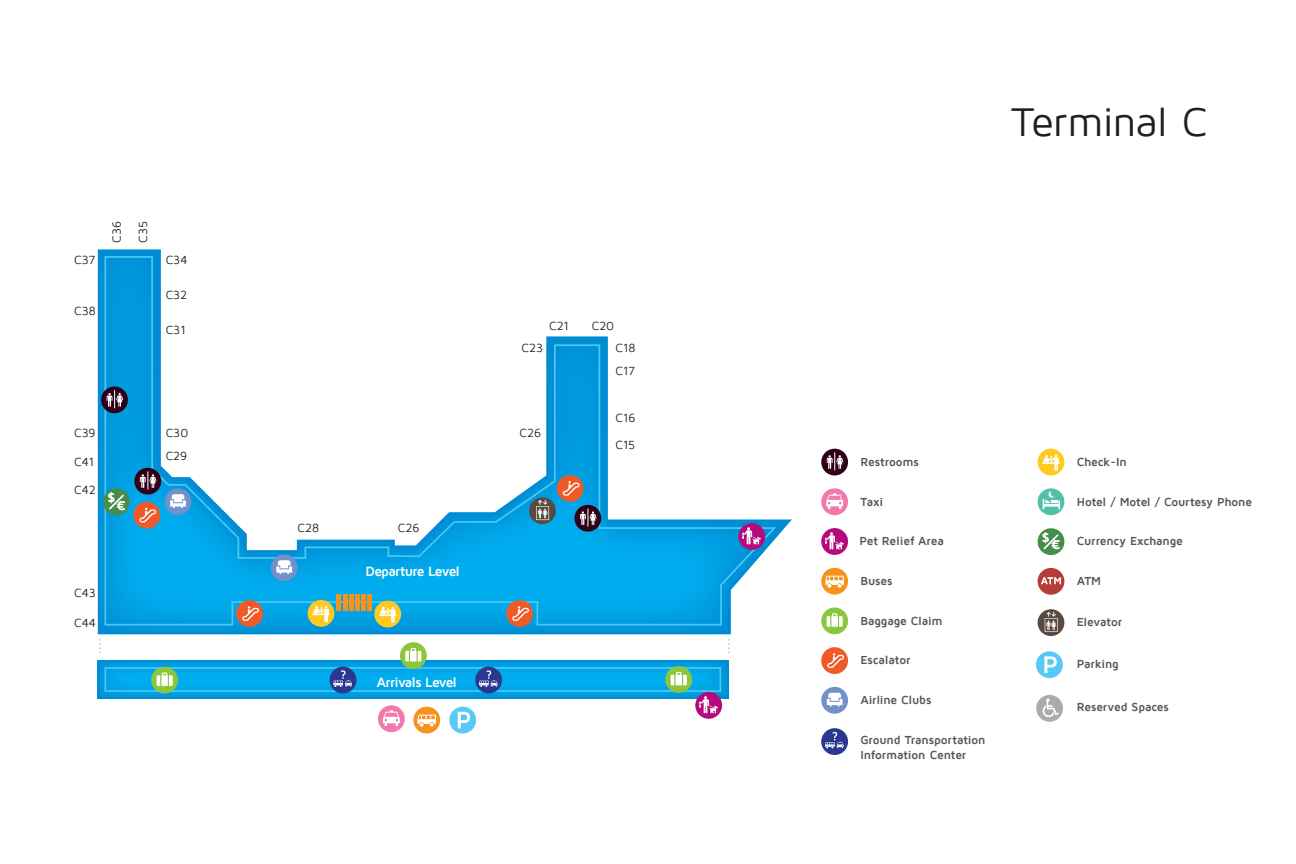
<style>
.page{position:relative;width:1296px;height:864px;background:#fff}
.page>*{position:absolute;margin:0;border:0;box-sizing:border-box;transform-origin:0 0}
.t1{font:41.2px "Maven Pro";letter-spacing:-.02em;color:#221f20}
.t2{font:700 13.8px "Maven Pro";letter-spacing:-.055em;color:#fff}
.t3{font:700 13.1px "Maven Pro";color:#fff}
.t4{font:12.1px/22.7px "Maven Pro";color:#221f20}
.t5{font:700 12px/14.4px "Maven Pro";letter-spacing:-.01em;color:#555658}
</style>
<div class="page">
<svg style="left:98px;top:250px;width:694px;height:384px"></svg>
<div style="left:98px;top:661px;width:631px;height:38px;background:linear-gradient(to bottom,#00a3e6,#009ee2)"></div>
<svg style="left:104px;top:255px;width:674px;height:371px"></svg>
<div style="left:104px;top:667px;width:617px;height:25px;border:2px solid #48c8f4"></div>
<hr style="left:368px;top:594px;width:4px;height:17px;background:#f7931d">
<hr style="left:362px;top:594px;width:4px;height:17px;background:#f7931d">
<hr style="left:355px;top:594px;width:4px;height:17px;background:#f7931d">
<hr style="left:349px;top:594px;width:4px;height:17px;background:#f7931d">
<hr style="left:343px;top:594px;width:4px;height:17px;background:#f7931d">
<hr style="left:337px;top:594px;width:4px;height:17px;background:#f7931d">
<svg style="left:99px;top:639px;width:2px;height:15px"></svg>
<svg style="left:728px;top:639px;width:2px;height:15px"></svg>
<div style="left:821px;top:449px;width:27px;height:26px;background:#2f0118;border-radius:50%"></div>
<svg style="left:827px;top:452px;width:16px;height:18px"></svg>
<div style="left:574px;top:505px;width:27px;height:27px;background:#2f0118;border-radius:50%"></div>
<svg style="left:580px;top:509px;width:17px;height:18px"></svg>
<div style="left:101px;top:386px;width:27px;height:27px;background:#2f0118;border-radius:50%"></div>
<svg style="left:107px;top:390px;width:16px;height:18px"></svg>
<div style="left:134px;top:468px;width:27px;height:27px;background:#2f0118;border-radius:50%"></div>
<svg style="left:140px;top:471px;width:16px;height:18px"></svg>
<svg style="left:821px;top:568px;width:27px;height:27px"></svg>
<svg style="left:825px;top:576px;width:19px;height:12px"></svg>
<div style="left:821px;top:607px;width:27px;height:27px;background:#8cc63e;border-radius:50%"></div>
<svg style="left:827px;top:613px;width:16px;height:14px"></svg>
<svg style="left:400px;top:642px;width:27px;height:27px"></svg>
<svg style="left:405px;top:648px;width:16px;height:13px"></svg>
<svg style="left:665px;top:666px;width:27px;height:27px"></svg>
<svg style="left:671px;top:672px;width:16px;height:13px"></svg>
<div style="left:151px;top:667px;width:27px;height:26px;background:#8cc63e;border-radius:50%"></div>
<svg style="left:157px;top:672px;width:16px;height:14px"></svg>
<div style="left:821px;top:488px;width:27px;height:27px;background:#f179ae;border-radius:50%"></div>
<svg style="left:826px;top:493px;width:17px;height:16px"></svg>
<svg style="left:413px;top:707px;width:27px;height:27px"></svg>
<svg style="left:418px;top:715px;width:18px;height:12px"></svg>
<div style="left:378px;top:705px;width:27px;height:27px;background:#f179ae;border-radius:50%"></div>
<svg style="left:383px;top:710px;width:17px;height:16px"></svg>
<div style="left:821px;top:647px;width:27px;height:27px;background:#f05a28;border-radius:50%"></div>
<svg style="left:827px;top:653px;width:17px;height:15px"></svg>
<div style="left:506px;top:600px;width:27px;height:27px;background:#f05a28;border-radius:50%"></div>
<svg style="left:512px;top:606px;width:17px;height:15px"></svg>
<div style="left:236px;top:600px;width:27px;height:27px;background:#f05a28;border-radius:50%"></div>
<svg style="left:242px;top:606px;width:17px;height:15px"></svg>
<div style="left:133px;top:502px;width:27px;height:27px;background:#f05a28;border-radius:50%"></div>
<svg style="left:139px;top:508px;width:17px;height:15px"></svg>
<div style="left:557px;top:475px;width:27px;height:27px;background:#f05a28;border-radius:50%"></div>
<svg style="left:563px;top:481px;width:17px;height:15px"></svg>
<div style="left:821px;top:687px;width:27px;height:27px;background:#7291ca;border-radius:50%"></div>
<svg style="left:827px;top:693px;width:16px;height:14px"></svg>
<div style="left:271px;top:554px;width:27px;height:27px;background:#7291ca;border-radius:50%"></div>
<svg style="left:276px;top:560px;width:16px;height:14px"></svg>
<div style="left:165px;top:488px;width:26px;height:27px;background:#7291ca;border-radius:50%"></div>
<svg style="left:170px;top:494px;width:16px;height:14px"></svg>
<div style="left:821px;top:728px;width:27px;height:27px;background:#2a388f;border-radius:50%"></div>
<svg style="left:825px;top:732px;width:19px;height:16px"></svg>
<div style="left:475px;top:667px;width:27px;height:26px;background:#2a388f;border-radius:50%"></div>
<svg style="left:479px;top:670px;width:19px;height:17px"></svg>
<div style="left:330px;top:667px;width:26px;height:26px;background:#2a388f;border-radius:50%"></div>
<svg style="left:333px;top:670px;width:19px;height:17px"></svg>
<div style="left:1038px;top:449px;width:26px;height:26px;background:#ffc91f;border-radius:50%"></div>
<svg style="left:1042px;top:455px;width:18px;height:16px"></svg>
<div style="left:374px;top:601px;width:27px;height:27px;background:#ffc91f;border-radius:50%"></div>
<svg style="left:379px;top:607px;width:18px;height:16px"></svg>
<div style="left:308px;top:600px;width:26px;height:27px;background:#ffc91f;border-radius:50%"></div>
<svg style="left:312px;top:606px;width:18px;height:16px"></svg>
<svg style="left:1038px;top:488px;width:26px;height:27px"></svg>
<svg style="left:1043px;top:491px;width:17px;height:18px"></svg>
<div style="left:103px;top:488px;width:27px;height:27px;background:#478d47;border-radius:50%"></div>
<svg style="left:107px;top:494px;width:19px;height:18px"></svg>
<svg style="left:529px;top:497px;width:27px;height:27px"></svg>
<svg style="left:536px;top:500px;width:13px;height:20px"></svg>
<div style="left:821px;top:528px;width:27px;height:27px;background:#b40a7b;border-radius:50%"></div>
<svg style="left:825px;top:532px;width:19px;height:18px"></svg>
<div style="left:695px;top:692px;width:27px;height:27px;background:#b40a7b;border-radius:50%"></div>
<svg style="left:699px;top:696px;width:19px;height:18px"></svg>
<div style="left:738px;top:523px;width:27px;height:27px;background:#b40a7b;border-radius:50%"></div>
<svg style="left:742px;top:527px;width:19px;height:18px"></svg>
<div style="left:1038px;top:568px;width:26px;height:27px;background:#b53d35;border-radius:50%"></div>
<svg style="left:1041px;top:577px;width:20px;height:7px"></svg>
<div style="left:1038px;top:528px;width:26px;height:27px;background:#478d47;border-radius:50%"></div>
<svg style="left:1043px;top:534px;width:16px;height:16px"></svg>
<div style="left:1038px;top:609px;width:26px;height:27px;background:#594a41;border-radius:50%"></div>
<svg style="left:1045px;top:612px;width:13px;height:20px"></svg>
<div style="left:1036px;top:651px;width:27px;height:27px;background:#56caf5;border-radius:50%"></div>
<svg style="left:1044px;top:656px;width:13px;height:17px"></svg>
<div style="left:1036px;top:695px;width:27px;height:27px;background:#a9abad;border-radius:50%"></div>
<svg style="left:1042px;top:698px;width:17px;height:19px"></svg>
<svg style="left:449px;top:707px;width:27px;height:27px"></svg>
<svg style="left:458px;top:712px;width:12px;height:16px"></svg>
<h1 class="t1" style="left:1011px;top:98px;width:198px">Terminal C</h1>
<p class="t4" style="left:74px;top:248px;width:23px">C37</p>
<p class="t4" style="left:74px;top:299px;width:23px">C38</p>
<p class="t4" style="left:74px;top:422px;width:23px">C39</p>
<p class="t4" style="left:74px;top:450px;width:22px">C41</p>
<p class="t4" style="left:74px;top:479px;width:23px">C42</p>
<p class="t4" style="left:74px;top:582px;width:23px">C43</p>
<p class="t4" style="left:74px;top:611px;width:23px">C44</p>
<p class="t4" style="left:103px;top:243px;width:23px;line-height:26.4px;rotate:-90deg">C36<br>C35</p>
<p class="t4" style="left:166px;top:248px;width:23px">C34</p>
<p class="t4" style="left:166px;top:283px;width:23px">C32</p>
<p class="t4" style="left:166px;top:318px;width:22px">C31</p>
<p class="t4" style="left:166px;top:422px;width:24px">C30<br>C29</p>
<p class="t4" style="left:549px;top:314px;width:21px">C21</p>
<p class="t4" style="left:592px;top:314px;width:24px">C20</p>
<p class="t4" style="left:522px;top:337px;width:23px">C23</p>
<p class="t4" style="left:520px;top:422px;width:23px">C26</p>
<p class="t4" style="left:616px;top:336px;width:21px;line-height:23px">C18<br>C17</p>
<p class="t4" style="left:616px;top:406px;width:21px">C16</p>
<p class="t4" style="left:616px;top:433px;width:21px">C15</p>
<p class="t5" style="left:861px;top:455px;width:60px">Restrooms</p>
<p class="t5" style="left:1077px;top:455px;width:52px">Check-In</p>
<p class="t3" style="left:107px;top:492px;width:9px">$</p>
<p class="t3" style="left:117px;top:499px;width:11px">€</p>
<p class="t5" style="left:1077px;top:495px;width:177px">Hotel / Motel / Courtesy Phone</p>
<p class="t5" style="left:859px;top:535px;width:86px">Pet Relief Area</p>
<p class="t5" style="left:1077px;top:574px;width:26px">ATM</p>
<p class="t5" style="left:861px;top:495px;width:24px">Taxi</p>
<p class="t4" style="left:298px;top:516px;width:23px">C28</p>
<p class="t4" style="left:398px;top:516px;width:23px">C26</p>
<p class="t3" style="left:1042px;top:532px;width:9px">$</p>
<p class="t3" style="left:1051px;top:539px;width:11px">€</p>
<p class="t5" style="left:1077px;top:535px;width:108px">Currency Exchange</p>
<p class="t2" style="left:366px;top:565px;width:96px">Departure Level</p>
<p class="t5" style="left:861px;top:574px;width:34px">Buses</p>
<p class="t5" style="left:861px;top:614px;width:84px">Baggage Claim</p>
<p class="t5" style="left:1077px;top:616px;width:47px">Elevator</p>
<p class="t5" style="left:1077px;top:657px;width:44px">Parking</p>
<p class="t5" style="left:1077px;top:701px;width:94px">Reserved Spaces</p>
<p class="t5" style="left:861px;top:654px;width:51px">Escalator</p>
<p class="t5" style="left:861px;top:693px;width:73px">Airline Clubs</p>
<p class="t5" style="left:861px;top:734px;width:127px">Ground Transportation<br>Information Center</p>
<p class="t2" style="left:376px;top:676px;width:82px">Arrivals Level</p>
</div>
